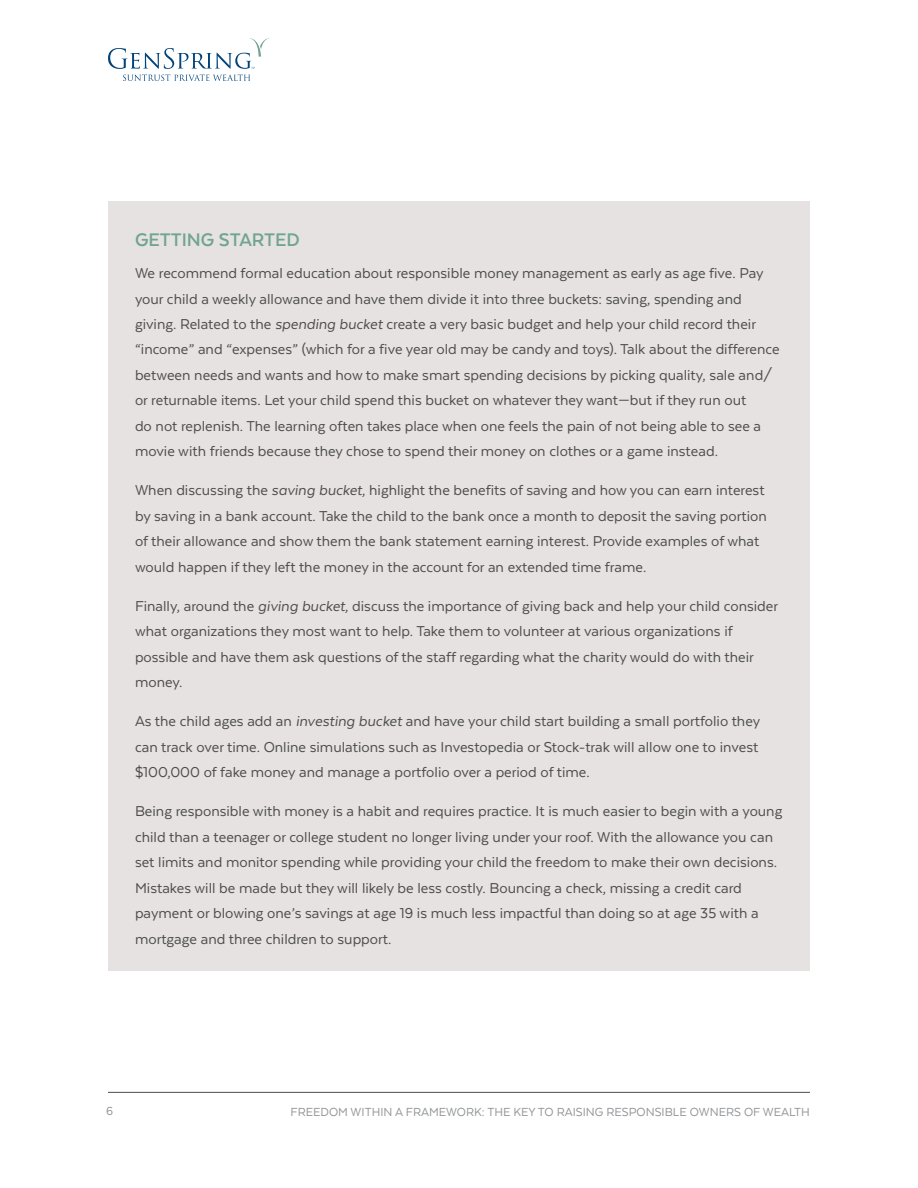
<style>
.page{position:relative;width:918px;height:1188px;background:#fff}
.page>*{position:absolute;margin:0;border:0;box-sizing:border-box;transform-origin:0 0}
.t1{font:700 21px "Texta";color:#71a492}
.t2{font:16.5px/25.5px "Texta";color:#4d4c4c}
.t3{font:13.5px "Texta";color:#939598}
.s1{font-style:italic}
</style>
<div class="page">
<svg style="left:108px;top:38px;width:162px;height:31px"></svg>
<svg style="left:123px;top:75px;width:127px;height:6px"></svg>
<hr style="left:108px;top:1092px;width:702px;height:1px;background:#4d4c4c">
<div style="left:108px;top:202px;width:702px;height:769px;background:#e6e2e2"></div>
<p class="t1" style="left:135px;top:229px;width:166px">GETTING STARTED</p>
<p class="t2" style="left:135px;top:260px;width:646px">We recommend formal education about responsible money management as early as age five. Pay your child a weekly allowance and have them divide it into three buckets: saving, spending and giving. Related to the <span class="s1">spending bucket</span> create a very basic budget and help your child record their “income” and “expenses” (which for a five year old may be candy and toys). Talk about the difference between needs and wants and how to make smart spending decisions by picking quality, sale and/ or returnable items. Let your child spend this bucket on whatever they want—but if they run out<br>do not replenish. The learning often takes place when one feels the pain of not being able to see a movie with friends because they chose to spend their money on clothes or a game instead.</p>
<p class="t2" style="left:135px;top:478px;width:633px">When discussing the <span class="s1">saving bucket</span>, highlight the benefits of saving and how you can earn interest by saving in a bank account. Take the child to the bank once a month to deposit the saving portion of their allowance and show them the bank statement earning interest. Provide examples of what would happen if they left the money in the account for an extended time frame.</p>
<p class="t2" style="left:135px;top:593px;width:645px">Finally, around the <span class="s1">giving bucket</span>, discuss the importance of giving back and help your child consider what organizations they most want to help. Take them to volunteer at various organizations if possible and have them ask questions of the staff regarding what the charity would do with their money.</p>
<p class="t2" style="left:135px;top:709px;width:627px;text-align:justify">As the child ages add an <span class="s1">investing bucket</span> and have your child start building a small portfolio they can track over time. Online simulations such as Investopedia or Stock-trak will allow one to invest $100,000 of fake money and manage a portfolio over a period of time.</p>
<p class="t2" style="left:135px;top:799px;width:649px">Being responsible with money is a habit and requires practice. It is much easier to begin with a young child than a teenager or college student no longer living under your roof. With the allowance you can set limits and monitor spending while providing your child the freedom to make their own decisions.<br>Mistakes will be made but they will likely be less costly. Bouncing a check, missing a credit card payment or blowing one’s savings at age 19 is much less impactful than doing so at age 35 with a mortgage and three children to support.</p>
<p class="t3" style="left:106px;top:1104px;width:9px">6</p>
<p class="t3" style="left:291px;top:1105px;width:521px">FREEDOM WITHIN A FRAMEWORK: THE KEY TO RAISING RESPONSIBLE OWNERS OF WEALTH</p>
</div>
